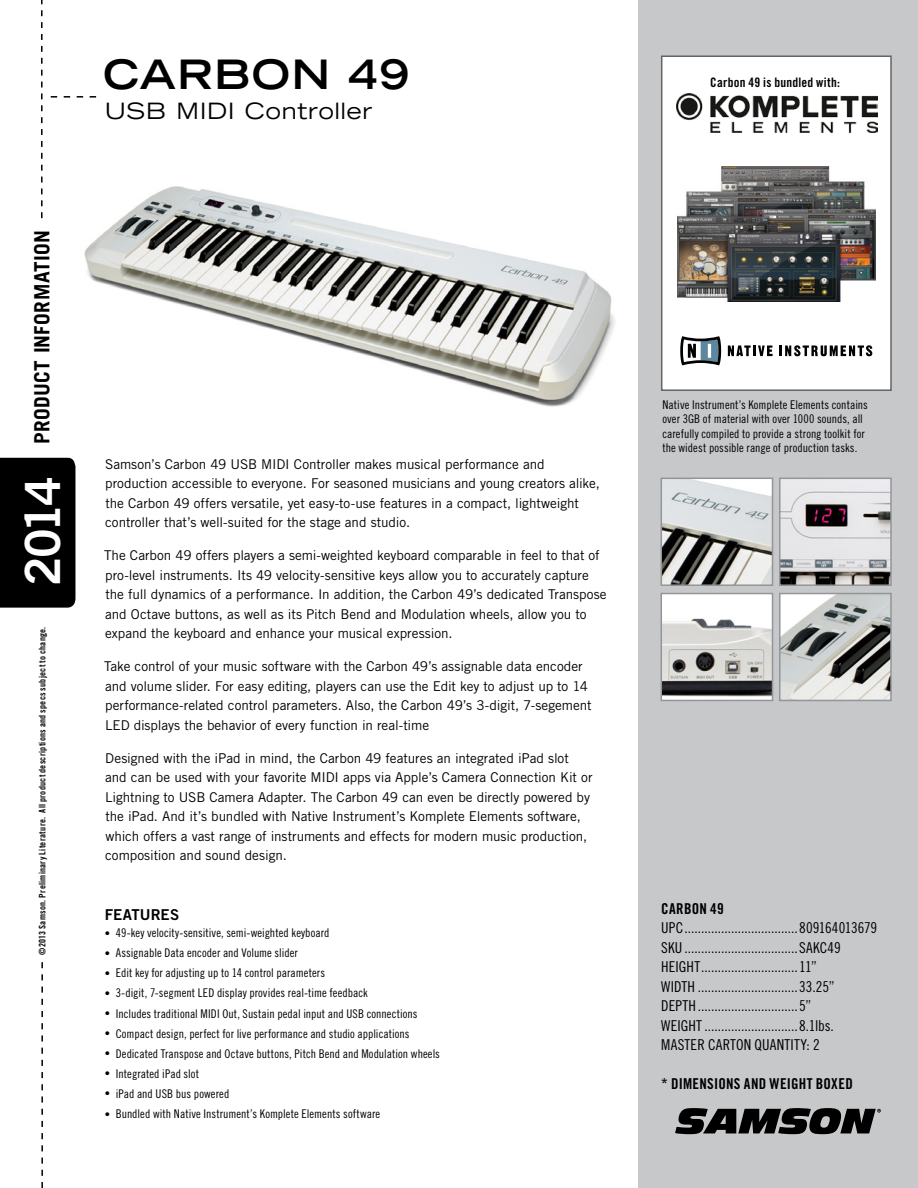
<style>
.page{position:relative;width:918px;height:1188px;background:#fff}
.page>*{position:absolute;margin:0;border:0;box-sizing:border-box;transform-origin:0 0}
.t1{font:48.6px "Trade Gothic LT Std Bd 2";color:#fff}
.Product_Name{font:700 expanded 40.5px "Trade Gothic LH";letter-spacing:.035em;color:#000}
.Sub_Head{font:expanded 22.5px "Trade Gothic LH";letter-spacing:.04em;color:#000}
.t2{font:700 21px "Trade Gothic LT Std";letter-spacing:.015em;color:#000}
.Captions{font:15px/19.5px "Trade Gothic LT Std Cn 18";letter-spacing:.005em;color:#000}
.Captions-2{font:15px "Trade Gothic LT Std Bd Cn 20";letter-spacing:.015em;color:#000}
.New_Product_Intro{font:15px "Trade Gothic LT Std Bd 2";letter-spacing:.005em;color:#000}
.Body{font:13.5px/19.5px "Trade Gothic LT Std";letter-spacing:-.005em;color:#000}
.Captions-3{font:13.05px "Trade Gothic LT Std Bd Cn 20";letter-spacing:.02em;color:#000}
.Captions-4{font:12px/14.4px "Trade Gothic LT Std Cn 18";letter-spacing:.005em;color:#000}
.t3{font:9px "Trade Gothic LT Std Bd Cn 20";letter-spacing:.03em;color:#000}
.s1{font-size:10.5px}
.s2{font-family:"Trade Gothic LT Std Bd Cn 20"}
</style>
<div class="page">
<div style="left:638px;top:0;width:280px;height:1188px;background:#c7c8ca"></div>
<svg style="left:41px;top:0;width:2px;height:218px"></svg>
<svg style="left:51px;top:96px;width:45px;height:2px"></svg>
<div style="left:0;top:458px;width:75px;height:150px;background:#000"></div>
<svg style="left:675px;top:1108px;width:206px;height:26px"></svg>
<svg style="left:41px;top:962px;width:2px;height:226px"></svg>
<img style="left:664px;top:481px;width:106px;height:102px">
<div style="left:661px;top:478px;width:112px;height:108px;border:2px solid #939598"></div>
<img style="left:782px;top:481px;width:107px;height:102px">
<div style="left:779px;top:478px;width:113px;height:108px;border:2px solid #939598"></div>
<img style="left:782px;top:596px;width:107px;height:102px">
<div style="left:779px;top:593px;width:113px;height:108px;border:2px solid #939598"></div>
<img style="left:664px;top:596px;width:106px;height:102px">
<div style="left:661px;top:593px;width:112px;height:108px;border:2px solid #939598"></div>
<img style="left:84px;top:186px;width:531px;height:221px">
<div style="left:662px;top:56px;width:229px;height:334px;background:#fff"></div>
<img style="left:678px;top:167px;width:197px;height:135px">
<div style="left:661px;top:56px;width:231px;height:335px;border:2px solid #636466"></div>
<svg style="left:728px;top:345px;width:45px;height:11px"></svg>
<svg style="left:779px;top:345px;width:93px;height:11px"></svg>
<svg style="left:680px;top:336px;width:41px;height:29px"></svg>
<img style="left:676px;top:94px;width:201px;height:39px">
<p class="Product_Name" style="left:103px;top:48px;width:307px">CARBON 49</p>
<p class="Sub_Head" style="left:105px;top:96px;width:269px">USB MIDI Controller</p>
<h3 class="t2" style="left:29px;top:444px;width:215px;rotate:-90deg">PRODUCT INFORMATION</h3>
<h1 class="t1" style="left:13px;top:586px;width:111px;rotate:-90deg">2014</h1>
<p class="t3" style="left:37px;top:955px;width:330px;rotate:-90deg">©2013 Samson. Preliminary Literature. All product descriptions and specs subject to change.</p>
<p class="Body" style="left:105px;top:454px;width:496px">Samson’s Carbon 49 USB MIDI Controller makes musical performance and production accessible to everyone. For seasoned musicians and young creators alike, the Carbon 49 offers versatile, yet easy-to-use features in a compact, lightweight controller that’s well-suited for the stage and studio.</p>
<p class="Body" style="left:104px;top:545px;width:504px">The Carbon 49 offers players a semi-weighted keyboard comparable in feel to that of pro-level instruments. Its 49 velocity-sensitive keys allow you to accurately capture the full dynamics of a performance. In addition, the Carbon 49’s dedicated Transpose and Octave buttons, as well as its Pitch Bend and Modulation wheels, allow you to expand the keyboard and enhance your musical expression.</p>
<p class="Body" style="left:104px;top:656px;width:489px">Take control of your music software with the Carbon 49’s assignable data encoder and volume slider. For easy editing, players can use the Edit key to adjust up to 14 performance-related control parameters. Also, the Carbon 49’s 3-digit, 7-segement LED displays the behavior of every function in real-time</p>
<p class="Body" style="left:105px;top:748px;width:489px">Designed with the iPad in mind, the Carbon 49 features an integrated iPad slot and can be used with your favorite MIDI apps via Apple’s Camera Connection Kit or Lightning to USB Camera Adapter. The Carbon 49 can even be directly powered by the iPad. And it’s bundled with Native Instrument’s Komplete Elements software, which offers a vast range of instruments and effects for modern music production, composition and sound design.</p>
<p class="New_Product_Intro" style="left:105px;top:905px;width:76px">FEATURES</p>
<p class="Captions-4" style="left:105px;top:926px;width:226px"><span class="s1">•</span> 49-key velocity-sensitive, semi-weighted keyboard</p>
<p class="Captions-4" style="left:105px;top:946px;width:195px"><span class="s1">•</span> Assignable Data encoder and Volume slider</p>
<p class="Captions-4" style="left:105px;top:966px;width:222px"><span class="s1">•</span> Edit key for adjusting up to 14 control parameters</p>
<p class="Captions-4" style="left:105px;top:986px;width:265px"><span class="s1">•</span> 3-digit, 7-segment LED display provides real-time feedback</p>
<p class="Captions-4" style="left:105px;top:1006px;width:314px"><span class="s1">•</span> Includes traditional MIDI Out, Sustain pedal input and USB connections</p>
<p class="Captions-4" style="left:105px;top:1026px;width:306px"><span class="s1">•</span> Compact design, perfect for live performance and studio applications</p>
<p class="Captions-4" style="left:105px;top:1046px;width:337px"><span class="s1">•</span> Dedicated Transpose and Octave buttons, Pitch Bend and Modulation wheels</p>
<p class="Captions-4" style="left:105px;top:1066px;width:96px"><span class="s1">•</span> Integrated iPad slot</p>
<p class="Captions-4" style="left:105px;top:1086px;width:126px"><span class="s1">•</span> iPad and USB bus powered</p>
<p class="Captions-4" style="left:105px;top:1106px;width:277px"><span class="s1">•</span> Bundled with Native Instrument’s Komplete Elements software</p>
<p class="Captions-3" style="left:710px;top:75px;width:131px">Carbon 49 is bundled with:</p>
<p class="Captions-4" style="left:662px;top:397px;width:207px">Native Instrument’s Komplete Elements contains over 3GB of material with over 1000 sounds, all carefully compiled to provide a strong toolkit for the widest possible range of production tasks.</p>
<p class="Captions" style="left:661px;top:898px;width:217px"><span class="s2">CARBON 49<br></span>UPC..................................809164013679<br>SKU ..................................SAKC49<br>HEIGHT.............................11”<br>WIDTH ..............................33.25” DEPTH..............................5”<br>WEIGHT ............................8.1lbs.<br>MASTER CARTON QUANTITY: 2</p>
<p class="Captions-2" style="left:661px;top:1075px;width:193px">* DIMENSIONS AND WEIGHT BOXED</p>
</div>
